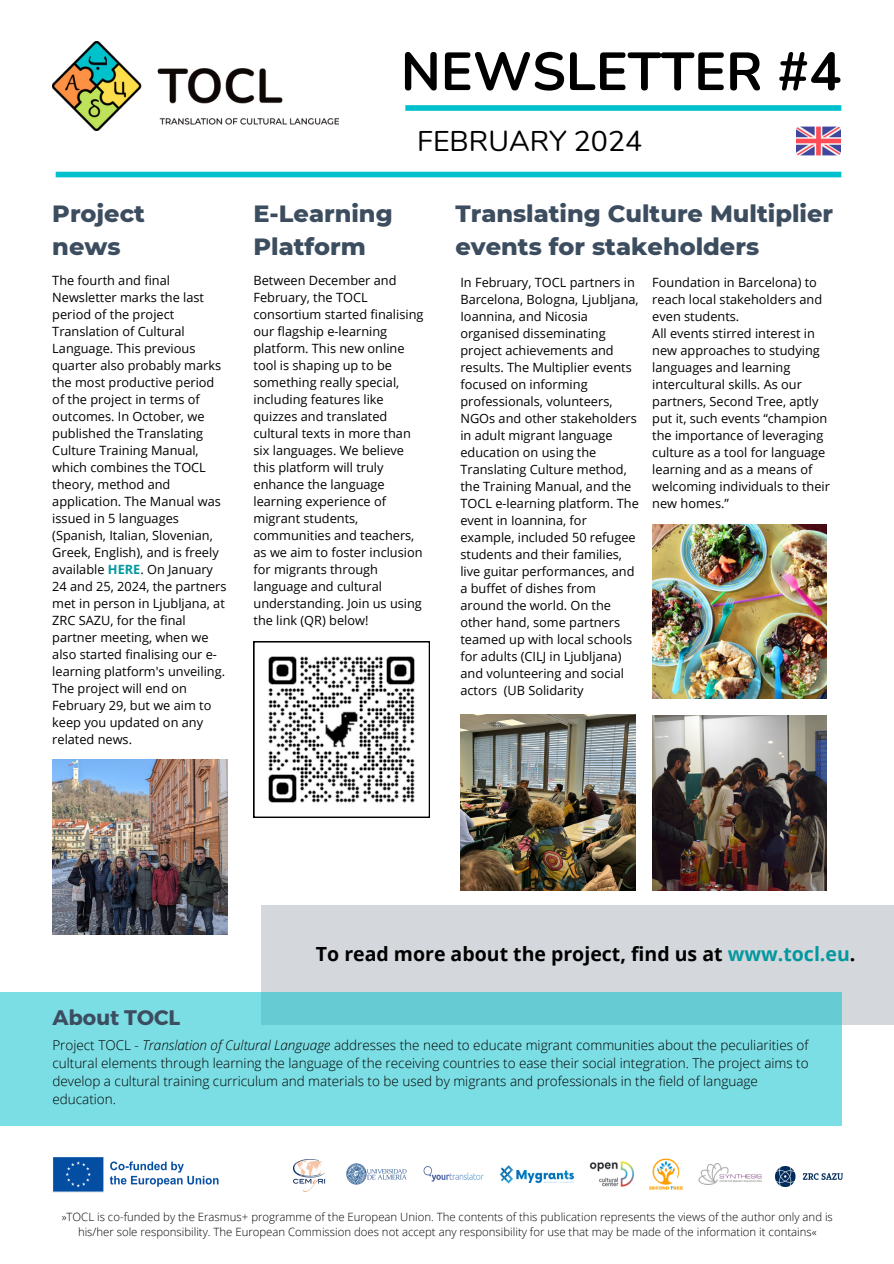
<style>
.page{position:relative;width:894px;height:1264px;background:#fff}
.page>*{position:absolute;margin:0;border:0;box-sizing:border-box;transform-origin:0 0}
.t1{font:700 53.4px "Nunito";color:#000}
.t2{font:28.5px "Nunito";color:#000}
.t3{font:800 24px/32.7px "Montserrat";color:#3d4d60}
.t4{font:700 21px "Montserrat";color:#3d4d60}
.t5{font:700 19.5px "Open Sans";color:#000}
.t6{font:300 13.5px/18px "Open Sans";color:#000}
.t7{font:12.75px/17px "Open Sans";color:#000}
.t8{font:300 11.4px/15.1px "Open Sans";color:#000;text-align:center}
.s1{font-weight:700;color:#03989e}
.s2{color:#03989e}
.s3{font-style:italic}
</style>
<div class="page">
<img style="left:52px;top:41px;width:286px;height:89px">
<div style="left:56px;top:172px;width:785px;height:5px;background:#00c1cb"></div>
<div style="left:405px;top:105px;width:436px;height:6px;background:#00c1cb"></div>
<img style="left:52px;top:1157px;width:167px;height:36px">
<img style="left:796px;top:126px;width:44px;height:30px">
<div style="left:261px;top:904px;width:632px;height:120px;background:#d4d7dc"></div>
<img style="left:52px;top:759px;width:176px;height:175px">
<img style="left:460px;top:714px;width:175px;height:176px">
<img style="left:652px;top:715px;width:174px;height:175px">
<div style="left:0;top:992px;width:840px;height:133px;background:linear-gradient(to bottom,#6fd3da,#80e2e8)"></div>
<img style="left:423px;top:1166px;width:60px;height:15px">
<img style="left:499px;top:1165px;width:75px;height:19px">
<img style="left:589px;top:1161px;width:45px;height:26px">
<img style="left:649px;top:1158px;width:34px;height:31px">
<img style="left:698px;top:1163px;width:63px;height:21px">
<img style="left:346px;top:1163px;width:61px;height:22px">
<img style="left:775px;top:1166px;width:66px;height:20px">
<img style="left:293px;top:1159px;width:33px;height:33px">
<img style="left:652px;top:524px;width:174px;height:174px">
<svg style="left:253px;top:641px;width:177px;height:176px"></svg>
<p class="t1" style="left:401px;top:36px;width:442px">NEWSLETTER #4</p>
<p class="t2" style="left:417px;top:122px;width:226px">FEBRUARY 2024</p>
<h5 class="t3" style="left:52px;top:197px;width:94px">Project news</h5>
<p class="t3" style="left:455px;top:197px;width:379px">Translating Culture Multiplier events for stakeholders</p>
<p class="t3" style="left:253px;top:197px;width:141px">E-Learning<br>Platform</p>
<p class="t7" style="left:52px;top:271px;width:176px">The fourth and final<br>Newsletter marks the last period of the project<br>Translation of Cultural<br>Language. This previous quarter also probably marks the most productive period of the project in terms of outcomes. In October, we published the Translating<br>Culture Training Manual, which combines the TOCL theory, method and application. The Manual was issued in 5 languages (Spanish, Italian, Slovenian,<br>Greek, English), and is freely available <span class="s1">HERE</span>. On January<br>24 and 25, 2024, the partners met in person in Ljubljana, at<br>ZRC SAZU, for the final partner meeting, when we also started finalising our e&shy;learning platform's unveiling.<br>The project will end on<br>February 29, but we aim to keep you updated on any related news.</p>
<h4 class="t7" style="left:460px;top:273px;width:180px">In February, TOCL partners in<br>Barcelona, Bologna, Ljubljana,<br>Ioannina, and Nicosia organised disseminating project achievements and results. The Multiplier events focused on informing professionals, volunteers,<br>NGOs and other stakeholders in adult migrant language education on using the<br>Translating Culture method, the Training Manual, and the<br>TOCL e-learning platform. The event in Ioannina, for example, included 50 refugee students and their families, live guitar performances, and a buffet of dishes from around the world. On the other hand, some partners teamed up with local schools for adults (CILJ in Ljubljana) and volunteering and social actors (UB Solidarity</h4>
<h4 class="t7" style="left:652px;top:273px;width:179px">Foundation in Barcelona) to reach local stakeholders and even students.<br>All events stirred interest in new approaches to studying languages and learning intercultural skills. As our partners, Second Tree, aptly put it, such events “champion the importance of leveraging culture as a tool for language learning and as a means of welcoming individuals to their new homes.”</h4>
<p class="t7" style="left:253px;top:271px;width:171px">Between December and<br>February, the TOCL consortium started finalising our flagship e-learning platform. This new online tool is shaping up to be something really special, including features like quizzes and translated cultural texts in more than six languages. We believe this platform will truly enhance the language learning experience of migrant students, communities and teachers, as we aim to foster inclusion for migrants through language and cultural understanding. Join us using the link (QR) below!</p>
<p class="t4" style="left:52px;top:1003px;width:129px">About TOCL</p>
<p class="t5" style="left:316px;top:939px;width:541px">To read more about the project, find us at <span class="s2">www.tocl.eu</span>.</p>
<p class="t6" style="left:52px;top:1035px;width:757px">Project TOCL - <span class="s3">Translation of Cultural Language</span> addresses the need to educate migrant communities about the peculiarities of cultural elements through learning the language of the receiving countries to ease their social integration. The project aims to develop a cultural training curriculum and materials to be used by migrants and professionals in the field of language education.</p>
<p class="t8" style="left:62px;top:1209px;width:772px">»TOCL is co-funded by the Erasmus+ programme of the European Union. The contents of this publication represents the views of the author only and is his/her sole responsibility. The European Commission does not accept any responsibility for use that may be made of the information it contains«</p>
</div>
